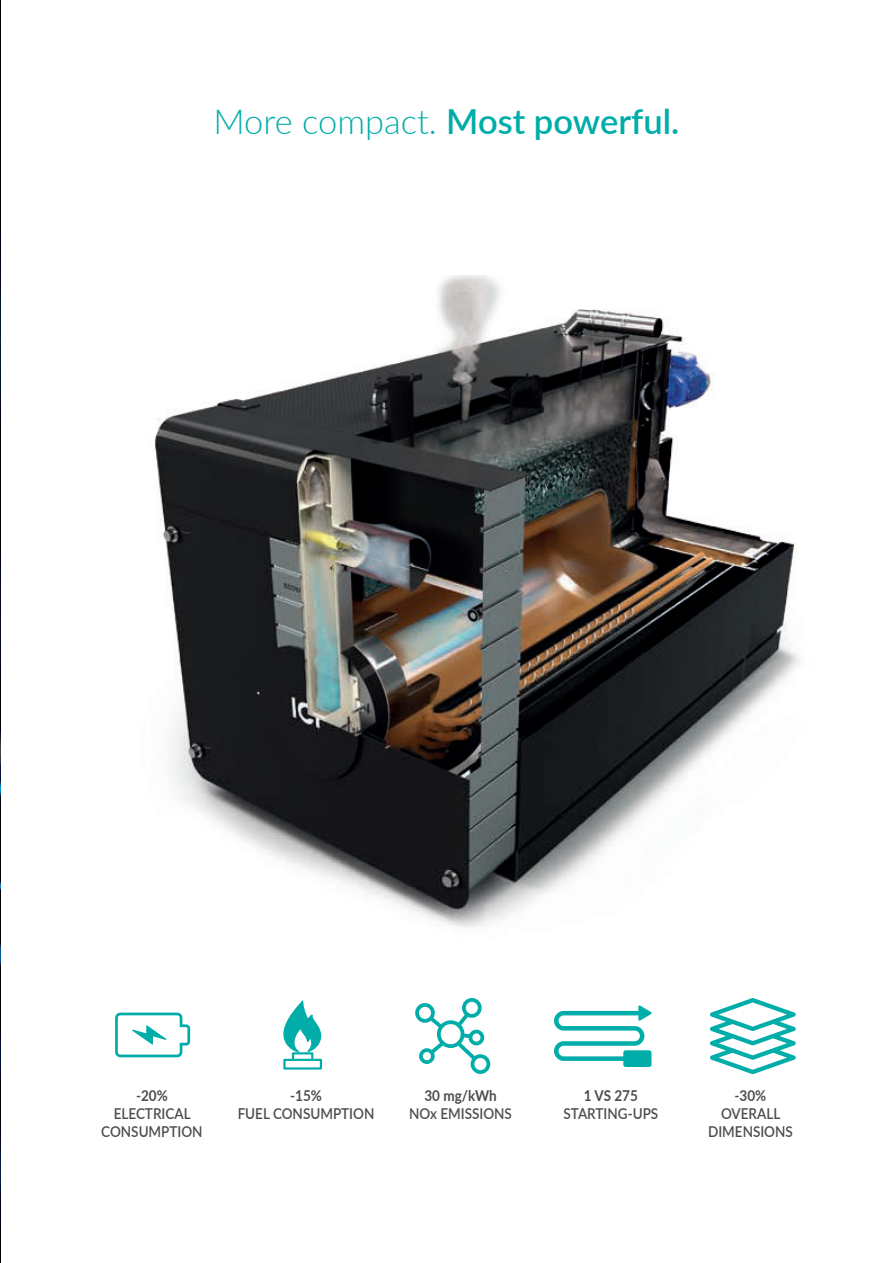
<style>
.page{position:relative;width:893px;height:1263px;background:#fff}
.page>*{position:absolute;margin:0;border:0;box-sizing:border-box;transform-origin:0 0}
.t1{font:600 34.5px "Lato";color:#00ada8}
.t2{font:600 15px/18px "Lato";color:#4b4c4d;text-align:center;scale:.9 1}
.t3{font:700 15px "Lato";color:#4b4c4d;scale:.9 1}
.s1{font-weight:300}
</style>
<div class="page">
<img style="left:0;top:0;width:1px;height:1263px">
<img style="left:154px;top:275px;width:646px;height:653px">
<svg style="left:115px;top:1013px;width:75px;height:44px"></svg>
<svg style="left:283px;top:1001px;width:39px;height:68px"></svg>
<svg style="left:415px;top:998px;width:75px;height:76px"></svg>
<svg style="left:554px;top:1005px;width:97px;height:62px"></svg>
<svg style="left:710px;top:998px;width:86px;height:76px"></svg>
<h1 class="t1" style="left:213px;top:100px;width:467px"><span class="s1">More compact.</span> Most powerful.</h1>
<p class="t3" style="left:136px;top:1086px;width:37px">-20%</p>
<p class="t2" style="left:101px;top:1104px;width:114px">ELECTRICAL<br>CONSUMPTION</p>
<p class="t3" style="left:290px;top:1086px;width:37px">-15%</p>
<p class="t2" style="left:238px;top:1104px;width:153px">FUEL CONSUMPTION</p>
<p class="t3" style="left:424px;top:1086px;width:82px">30 mg/kWh</p>
<p class="t2" style="left:409px;top:1104px;width:116px">NOx EMISSIONS</p>
<p class="t3" style="left:584px;top:1086px;width:61px">1 VS 275</p>
<p class="t2" style="left:563px;top:1104px;width:107px">STARTING-UPS</p>
<p class="t3" style="left:734px;top:1086px;width:37px">-30%</p>
<p class="t2" style="left:708px;top:1104px;width:96px">OVERALL<br>DIMENSIONS</p>
</div>
